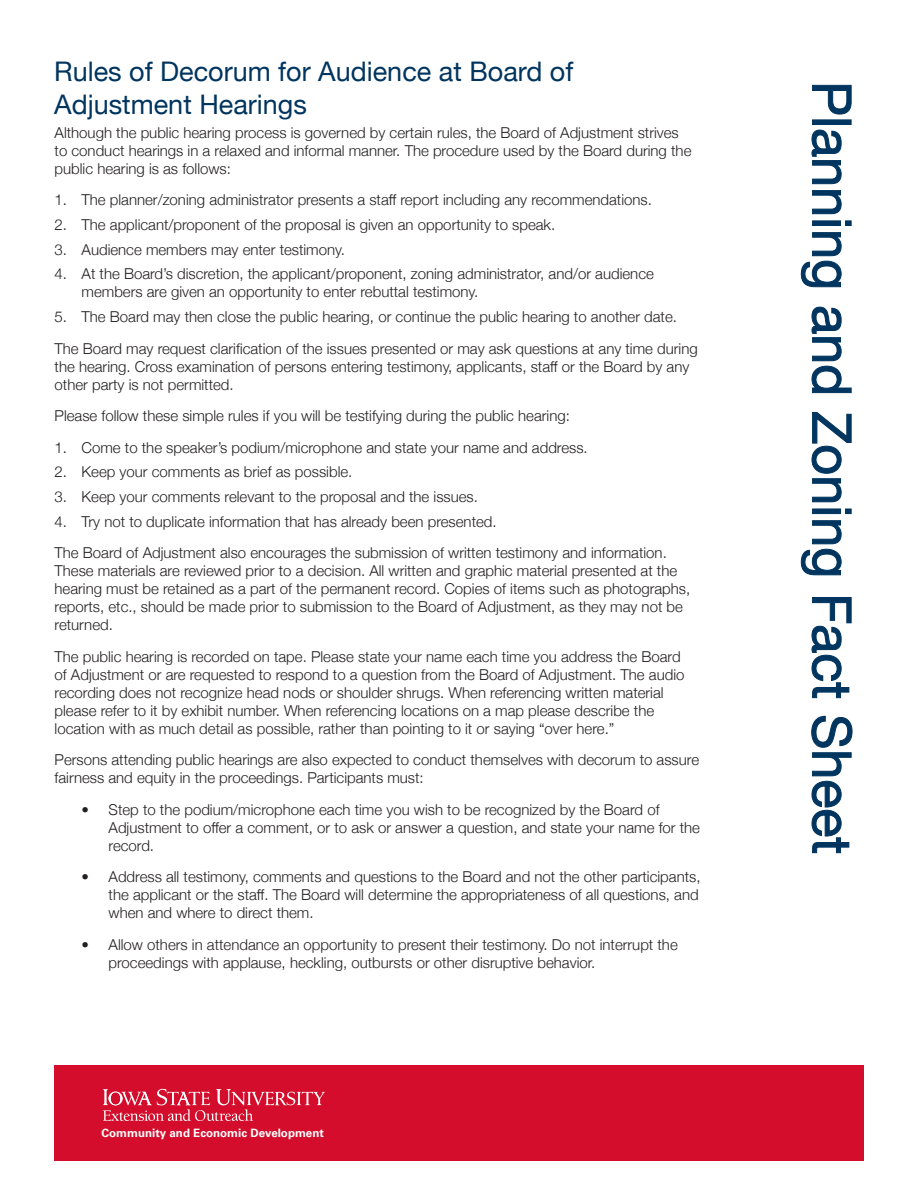
<style>
.page{position:relative;width:918px;height:1188px;background:#fff}
.page>*{position:absolute;margin:0;border:0;box-sizing:border-box;transform-origin:0 0}
.t1{font:54px "Helvetica Neue";color:#00355f}
.Headline{font:27px/32.4px "Helvetica Neue";color:#00355f}
.Body_text{font:300 15px/18px "Helvetica Neue";color:#231f20}
.Bulleted_text{font:300 15px/18px "Helvetica Neue";color:#231f20}
.DotBullet{font:300 15px/18px "Helvetica Neue";color:#231f20}
.t2{font:700 11.55px "Univers LT Std";color:#fff}
.t3{font:700 11.4px "Univers LT Std";color:#fff}
</style>
<div class="page">
<div style="left:54px;top:1066px;width:810px;height:95px;background:#d30d2b"></div>
<svg style="left:103px;top:1089px;width:222px;height:32px"></svg>
<svg style="left:812px;top:85px;width:40px;height:30px"></svg>
<div style="left:812px;top:119px;width:40px;height:6px;border:1px solid #00355f"></div>
<svg style="left:811px;top:129px;width:31px;height:55px"></svg>
<svg style="left:812px;top:190px;width:30px;height:24px"></svg>
<svg style="left:812px;top:220px;width:40px;height:6px"></svg>
<svg style="left:801px;top:232px;width:41px;height:55px"></svg>
<svg style="left:811px;top:306px;width:41px;height:87px"></svg>
<svg style="left:811px;top:412px;width:41px;height:102px"></svg>
<svg style="left:801px;top:520px;width:41px;height:56px"></svg>
<svg style="left:811px;top:597px;width:41px;height:101px"></svg>
<svg style="left:811px;top:716px;width:42px;height:137px"></svg>
<p class="Headline" style="left:54px;top:57px;width:521px">Rules of Decorum for Audience at Board of<br>Adjustment Hearings</p>
<p class="Body_text" style="left:55px;top:122px;width:638px">Although the public hearing process is governed by certain rules, the Board of Adjustment strives to conduct hearings in a relaxed and informal manner. The procedure used by the Board during the public hearing is as follows:</p>
<p class="Bulleted_text" style="left:55px;top:190px;width:599px">1. The planner/zoning administrator presents a staff report including any recommendations.</p>
<p class="Bulleted_text" style="left:55px;top:215px;width:502px">2. The applicant/proponent of the proposal is given an opportunity to speak.</p>
<p class="Bulleted_text" style="left:55px;top:239px;width:292px">3. Audience members may enter testimony.</p>
<p class="Bulleted_text" style="left:82px;top:264px;width:574px;text-indent:-27px">4. At the Board’s discretion, the applicant/proponent, zoning administrator, and/or audience members are given an opportunity to enter rebuttal testimony.</p>
<p class="Bulleted_text" style="left:55px;top:307px;width:624px">5. The Board may then close the public hearing, or continue the public hearing to another date.</p>
<p class="Body_text" style="left:55px;top:338px;width:645px">The Board may request clarification of the issues presented or may ask questions at any time during the hearing. Cross examination of persons entering testimony, applicants, staff or the Board by any other party is not permitted.</p>
<p class="Body_text" style="left:55px;top:406px;width:517px">Please follow these simple rules if you will be testifying during the public hearing:</p>
<p class="Bulleted_text" style="left:55px;top:437px;width:535px">1. Come to the speaker’s podium/microphone and state your name and address.</p>
<p class="Bulleted_text" style="left:55px;top:462px;width:299px">2. Keep your comments as brief as possible.</p>
<p class="Bulleted_text" style="left:55px;top:487px;width:425px">3. Keep your comments relevant to the proposal and the issues.</p>
<p class="Bulleted_text" style="left:55px;top:512px;width:444px">4. Try not to duplicate information that has already been presented.</p>
<p class="Body_text" style="left:55px;top:543px;width:637px">The Board of Adjustment also encourages the submission of written testimony and information.<br>These materials are reviewed prior to a decision. All written and graphic material presented at the hearing must be retained as a part of the permanent record. Copies of items such as photographs, reports, etc., should be made prior to submission to the Board of Adjustment, as they may not be returned.</p>
<p class="Body_text" style="left:55px;top:647px;width:631px">The public hearing is recorded on tape. Please state your name each time you address the Board of Adjustment or are requested to respond to a question from the Board of Adjustment. The audio recording does not recognize head nods or shoulder shrugs. When referencing written material please refer to it by exhibit number. When referencing locations on a map please describe the location with as much detail as possible, rather than pointing to it or saying “over here.”</p>
<p class="Body_text" style="left:55px;top:750px;width:646px">Persons attending public hearings are also expected to conduct themselves with decorum to assure fairness and equity in the proceedings. Participants must:</p>
<p class="DotBullet" style="left:109px;top:800px;width:593px;text-indent:-27px">• Step to the podium/microphone each time you wish to be recognized by the Board of<br>Adjustment to offer a comment, or to ask or answer a question, and state your name for the record.</p>
<p class="DotBullet" style="left:109px;top:867px;width:594px;text-indent:-27px">• Address all testimony, comments and questions to the Board and not the other participants, the applicant or the staff. The Board will determine the appropriateness of all questions, and when and where to direct them.</p>
<p class="DotBullet" style="left:109px;top:935px;width:571px;text-indent:-27px">• Allow others in attendance an opportunity to present their testimony. Do not interrupt the proceedings with applause, heckling, outbursts or other disruptive behavior.</p>
<p class="t2" style="left:116px;top:1126px;width:12px">m</p>
<p class="t2" style="left:170px;top:1126px;width:8px">a</p>
<p class="t2" style="left:220px;top:1126px;width:105px">om D e pment</p>
<p class="t3" style="left:103px;top:1127px;width:221px">Community and Economic Development</p>
<h1 class="t1" style="left:871px;top:81px;width:775px;rotate:90deg">Planning and Zoning Fact Sheet</h1>
</div>
